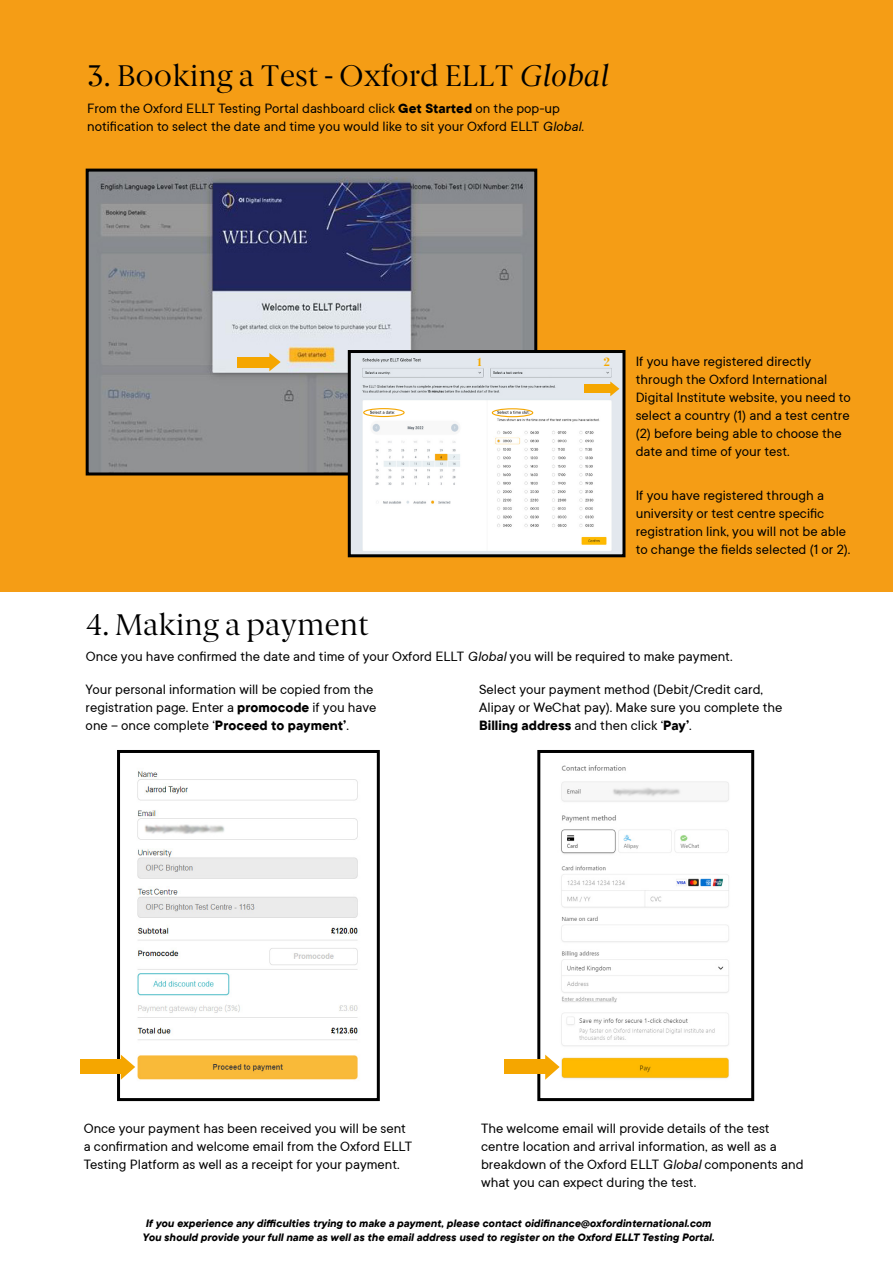
<style>
.page{position:relative;width:893px;height:1263px;background:#fff}
.page>*{position:absolute;margin:0;border:0;box-sizing:border-box;transform-origin:0 0}
.t1{font:30px "Berlingske Serif";color:#000}
.t2{font:15px/18px "TT Commons";color:#000}
.t3{font:italic 700 12px/14.4px "TT Commons";color:#000}
.t4{font:700 12px "Berlingske Serif";color:#f5a900}
.s1{font-style:italic}
.s2{font-weight:700}
</style>
<div class="page">
<div style="left:0;top:0;width:893px;height:591px;background:#f59d15"></div>
<img style="left:90px;top:173px;width:443px;height:298px">
<div style="left:86px;top:169px;width:451px;height:306px;border:3px solid #000"></div>
<div style="left:237px;top:357px;width:34px;height:10px;background:#f5a600"></div>
<svg style="left:269px;top:353px;width:12px;height:18px"></svg>
<img style="left:352px;top:354px;width:269px;height:199px">
<div style="left:348px;top:350px;width:277px;height:207px;border:3px solid #000"></div>
<img style="left:137px;top:771px;width:221px;height:309px">
<div style="left:117px;top:750px;width:263px;height:351px;border:3px solid #000"></div>
<img style="left:561px;top:765px;width:168px;height:314px">
<div style="left:537px;top:750px;width:217px;height:351px;border:3px solid #000"></div>
<div style="left:363px;top:408px;width:42px;height:9px;border:1px solid #f5a600;border-radius:50%"></div>
<div style="left:492px;top:408px;width:41px;height:9px;border:1px solid #f5a600;border-radius:50%"></div>
<div style="left:80px;top:1060px;width:43px;height:14px;background:#f5a600"></div>
<svg style="left:121px;top:1055px;width:14px;height:25px"></svg>
<div style="left:504px;top:1060px;width:44px;height:14px;background:#f5a600"></div>
<svg style="left:545px;top:1054px;width:15px;height:26px"></svg>
<div style="left:584px;top:384px;width:28px;height:9px;background:#f5a600"></div>
<svg style="left:610px;top:381px;width:9px;height:15px"></svg>
<h1 class="t1" style="left:87px;top:56px;width:524px">3. Booking a Test - Oxford ELLT <span class="s1">Global</span></h1>
<p class="t2" style="left:87px;top:99px;width:498px">From the Oxford ELLT Testing Portal dashboard click <span class="s2">Get Started</span> on the pop-up notification to select the date and time you would like to sit your Oxford ELLT <span class="s1">Global</span>.</p>
<p class="t4" style="left:476px;top:352px;width:8px">1</p>
<p class="t4" style="left:603px;top:352px;width:8px">2</p>
<p class="t2" style="left:636px;top:352px;width:217px">If you have registered directly through the Oxford International Digital Institute website, you need to select a country (1) and a test centre (2) before being able to choose the date and time of your test.</p>
<p class="t2" style="left:636px;top:486px;width:216px">If you have registered through a university or test centre specific registration link, you will not be able to change the fields selected (1 or 2).</p>
<h1 class="t1" style="left:86px;top:605px;width:284px">4. Making a payment</h1>
<p class="t2" style="left:86px;top:647px;width:648px">Once you have confirmed the date and time of your Oxford ELLT <span class="s1">Global</span> you will be required to make payment.</p>
<p class="t2" style="left:86px;top:680px;width:292px">Your personal information will be copied from the registration page. Enter a <span class="s2">promocode</span> if you have one – once complete ‘<span class="s2">Proceed to payment’</span>.</p>
<p class="t2" style="left:479px;top:680px;width:305px">Select your payment method (Debit/Credit card,<br>Alipay or WeChat pay). Make sure you complete the<br><span class="s2">Billing address</span> and then click ‘<span class="s2">Pay’</span>.</p>
<p class="t2" style="left:84px;top:1119px;width:330px">Once your payment has been received you will be sent a confirmation and welcome email from the Oxford ELLT<br>Testing Platform as well as a receipt for your payment.</p>
<p class="t2" style="left:481px;top:1119px;width:324px">The welcome email will provide details of the test centre location and arrival information, as well as a breakdown of the Oxford ELLT <span class="s1">Global</span> components and what you can expect during the test.</p>
<p class="t3" style="left:142px;top:1215px;width:573px">If you experience any difficulties trying to make a payment, please contact oidifinance@oxfordinternational.com<br>You should provide your full name as well as the email address used to register on the Oxford ELLT Testing Portal.</p>
</div>
